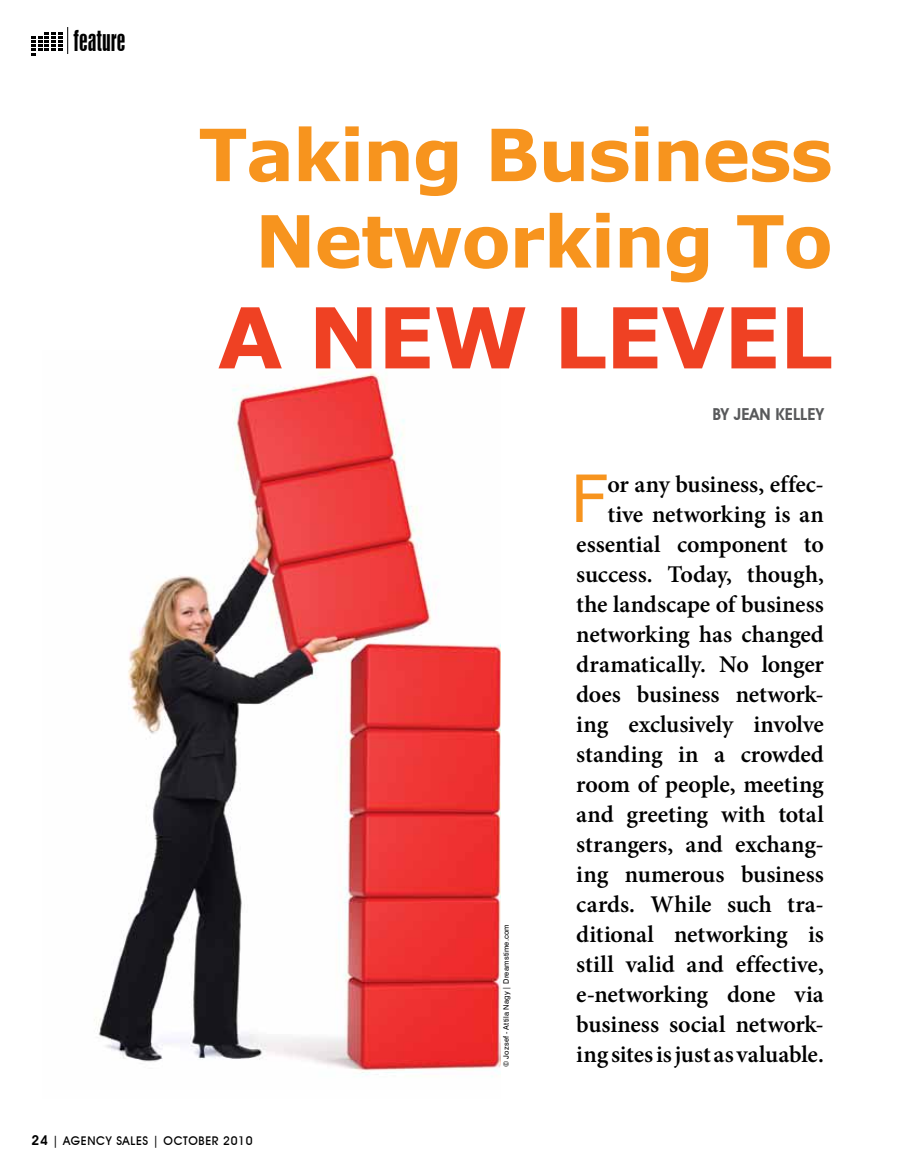
<style>
.page{position:relative;width:905px;height:1175px;background:#fff}
.page>*{position:absolute;margin:0;border:0;box-sizing:border-box;transform-origin:0 0}
.t1{font:700 84px "Verdana";letter-spacing:-.02em;color:#ef4123}
.t2{font:700 72px/86.4px "Verdana";letter-spacing:-.02em;color:#f7941e;text-align:right}
.t3{font:65.25px "Verdana";color:#f7941e}
.t4{font:27px "Swiss 924 BT Regular B";color:#000}
.t5{font:600 24px/30px "Minion Pro";letter-spacing:-.005em;color:#000;text-align:right}
.t6{font:600 16.5px "Avant Garde IT Cby BT";color:#58595b}
.t7{font:500 12px "Avant Garde IT Cby BT";letter-spacing:.05em;color:#000}
.t8{font:7.5px "Swiss 721 BT";letter-spacing:.03em;color:#000}
.s1{font-weight:600;font-size:13.5px}
</style>
<div class="page">
<svg style="left:32px;top:27px;width:36px;height:29px"></svg>
<img style="left:94px;top:371px;width:406px;height:706px">
<p class="t4" style="left:74px;top:24px;width:53px">FEATURE</p>
<h2 class="t2" style="left:198px;top:109px;width:636px">Taking Business<br>Networking To</h2>
<h1 class="t1" style="left:217px;top:284px;width:607px">A New Level</h1>
<p class="t8" style="left:501px;top:1066px;width:144px;rotate:-90deg">© Jozsef - Attila Nagy | Dreamstime.com</p>
<p class="t6" style="left:712px;top:404px;width:113px">BY JEAN KELLEY</p>
<h3 class="t3" style="left:570px;top:457px;width:39px">F</h3>
<p class="t5" style="left:576px;top:469px;width:249px">or any business, effec&shy;tive networking is an essential component to success. Today, though, the landscape of business networking has changed dramatically. No longer does business network&shy;ing exclusively involve standing in a crowded room of people, meeting and greeting with total strangers, and exchang&shy;ing numerous business cards. While such tra&shy;ditional networking is still valid and effective, e-networking done via business social network&shy;ing sites is just as valuable.</p>
<p class="t7" style="left:32px;top:1133px;width:222px"><span class="s1">24</span> | AGENCY SALES | OCTOBER 2010</p>
</div>
